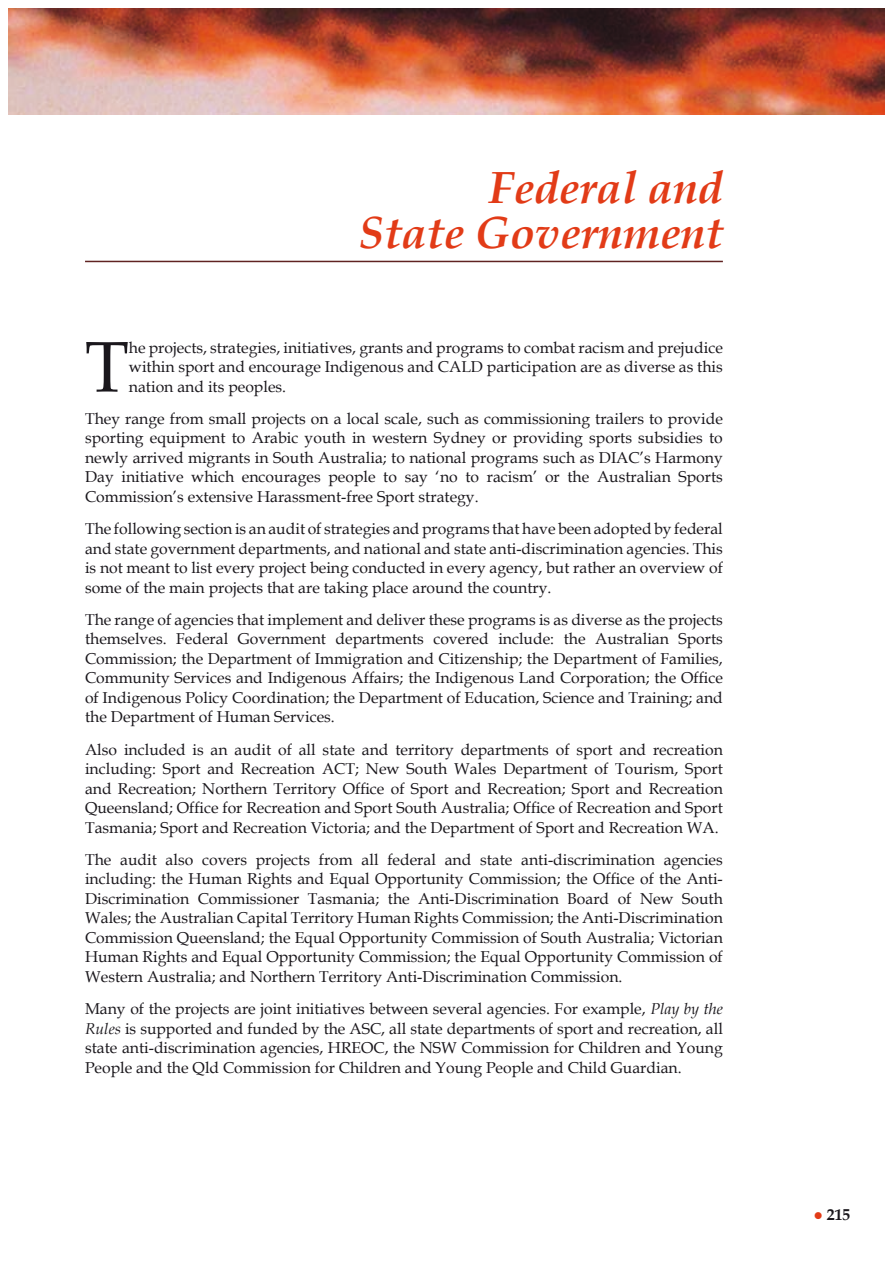
<style>
.page{position:relative;width:893px;height:1263px;background:#fff}
.page>*{position:absolute;margin:0;border:0;box-sizing:border-box;transform-origin:0 0}
.t1{font:71.55px "Book Antiqua";color:#1a171c}
.t2{font:italic 700 45px/45px "Book Antiqua";color:#e23b17;text-align:right}
.t3{font:15.75px/19.5px "Book Antiqua";color:#1a171c;text-align:justify}
.t4{font:700 15.75px "Book Antiqua";color:#1a171c}
.s1{font-style:italic}
.s2{color:#e23b17}
</style>
<div class="page">
<img style="left:9px;top:9px;width:875px;height:106px">
<hr style="left:85px;top:261px;width:638px;height:1px;background:#602322">
<h2 class="t2" style="left:359px;top:165px;width:365px">Federal and<br>State Government</h2>
<h1 class="t1" style="left:85px;top:317px;width:45px">T</h1>
<p class="t3" style="left:129px;top:337px;width:595px">he projects, strategies, initiatives, grants and programs to combat racism and prejudice within sport and encourage Indigenous and CALD participation are as diverse as this nation and its peoples.</p>
<p class="t3" style="left:85px;top:408px;width:639px">They range from small projects on a local scale, such as commissioning trailers to provide sporting equipment to Arabic youth in western Sydney or providing sports subsidies to newly arrived migrants in South Australia; to national programs such as DIAC’s Harmony Day initiative which encourages people to say ‘no to racism’ or the Australian Sports Commission’s extensive Harassment-free Sport strategy.</p>
<p class="t3" style="left:85px;top:519px;width:639px">The following section is an audit of strategies and programs that have been adopted by federal and state government departments, and national and state anti-discrimination agencies. This is not meant to list every project being conducted in every agency, but rather an overview of some of the main projects that are taking place around the country.</p>
<p class="t3" style="left:85px;top:609px;width:639px">The range of agencies that implement and deliver these programs is as diverse as the projects themselves. Federal Government departments covered include: the Australian Sports Commission; the Department of Immigration and Citizenship; the Department of Families, Community Services and Indigenous Affairs; the Indigenous Land Corporation; the Office of Indigenous Policy Coordination; the Department of Education, Science and Training; and the Department of Human Services.</p>
<p class="t3" style="left:85px;top:739px;width:639px">Also included is an audit of all state and territory departments of sport and recreation including: Sport and Recreation ACT; New South Wales Department of Tourism, Sport and Recreation; Northern Territory Office of Sport and Recreation; Sport and Recreation Queensland; Office for Recreation and Sport South Australia; Office of Recreation and Sport Tasmania; Sport and Recreation Victoria; and the Department of Sport and Recreation WA.</p>
<p class="t3" style="left:85px;top:849px;width:639px">The audit also covers projects from all federal and state anti-discrimination agencies including: the Human Rights and Equal Opportunity Commission; the Office of the Anti-Discrimination Commissioner Tasmania; the Anti-Discrimination Board of New South Wales; the Australian Capital Territory Human Rights Commission; the Anti-Discrimination Commission Queensland; the Equal Opportunity Commission of South Australia; Victorian Human Rights and Equal Opportunity Commission; the Equal Opportunity Commission of Western Australia; and Northern Territory Anti-Discrimination Commission.</p>
<p class="t3" style="left:85px;top:999px;width:639px">Many of the projects are joint initiatives between several agencies. For example, <span class="s1">Play by the Rules</span> is supported and funded by the ASC, all state departments of sport and recreation, all state anti-discrimination agencies, HREOC, the NSW Commission for Children and Young People and the Qld Commission for Children and Young People and Child Guardian.</p>
<p class="t4" style="left:814px;top:1204px;width:38px"><span class="s2">●</span> 215</p>
</div>
